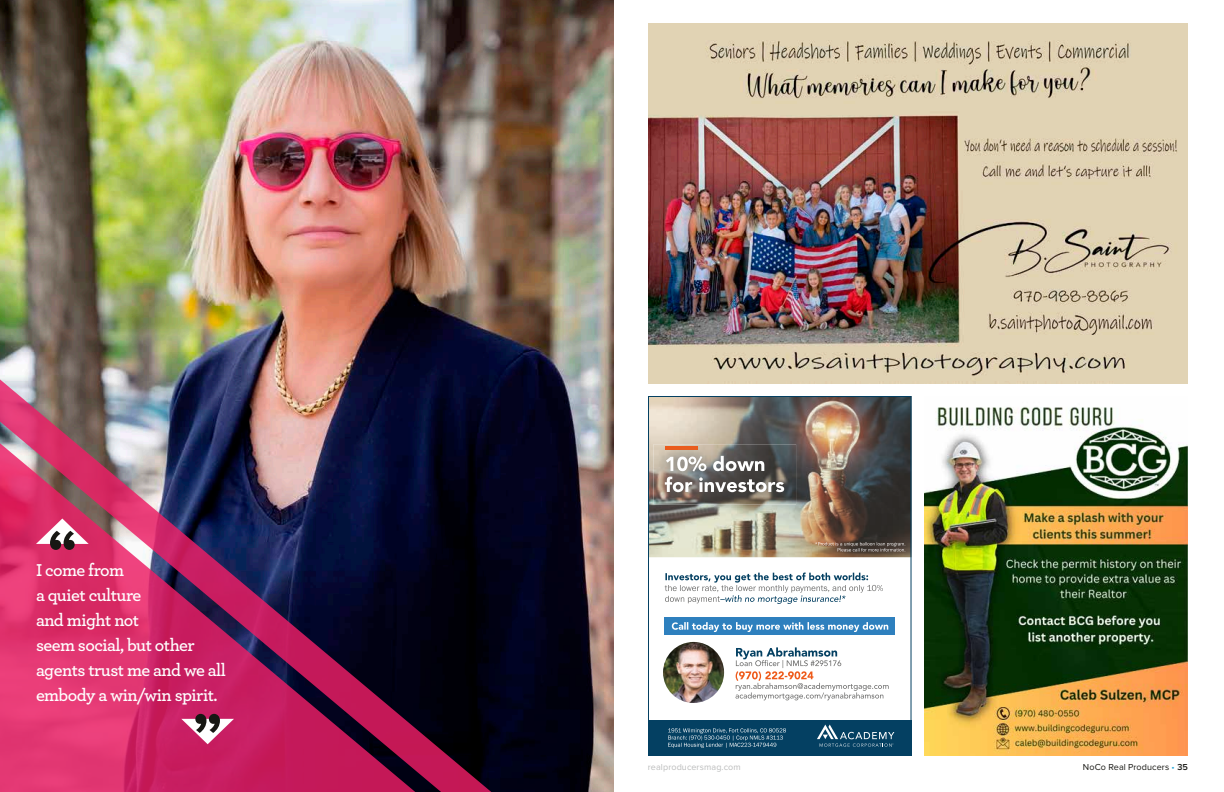
<style>
.page{position:relative;width:1224px;height:792px;background:#fff}
.page>*{position:absolute;margin:0;border:0;box-sizing:border-box;transform-origin:0 0}
.t1{font:600 18px/25px "Archer Pro";letter-spacing:-.03em;color:#fff}
.t2{font:9px "Proxima Nova";letter-spacing:.01em;color:#bbbcbc}
.t3{font:9px "Proxima Nova";letter-spacing:.01em;color:#171713}
.s1{color:#26a7d9}
.s2{font-weight:600}
</style>
<div class="page">
<img style="left:648px;top:396px;width:264px;height:360px">
<img style="left:924px;top:407px;width:264px;height:349px">
<img style="left:648px;top:24px;width:540px;height:360px">
<img style="left:0;top:0;width:614px;height:792px">
<svg style="left:0;top:364px;width:513px;height:428px;background:#712b53"></svg>
<svg style="left:36px;top:519px;width:53px;height:31px"></svg>
<svg style="left:181px;top:714px;width:53px;height:30px"></svg>
<p class="t1" style="left:36px;top:557px;width:191px">I come from<br>a quiet culture<br>and might not<br>seem social, but other agents trust me and we all embody a win/win spirit.</p>
<p class="t2" style="left:648px;top:762px;width:94px">realproducersmag.com</p>
<p class="t3" style="left:1083px;top:762px;width:107px">NoCo Real Producers <span class="s1">•</span> <span class="s2">35</span></p>
</div>
